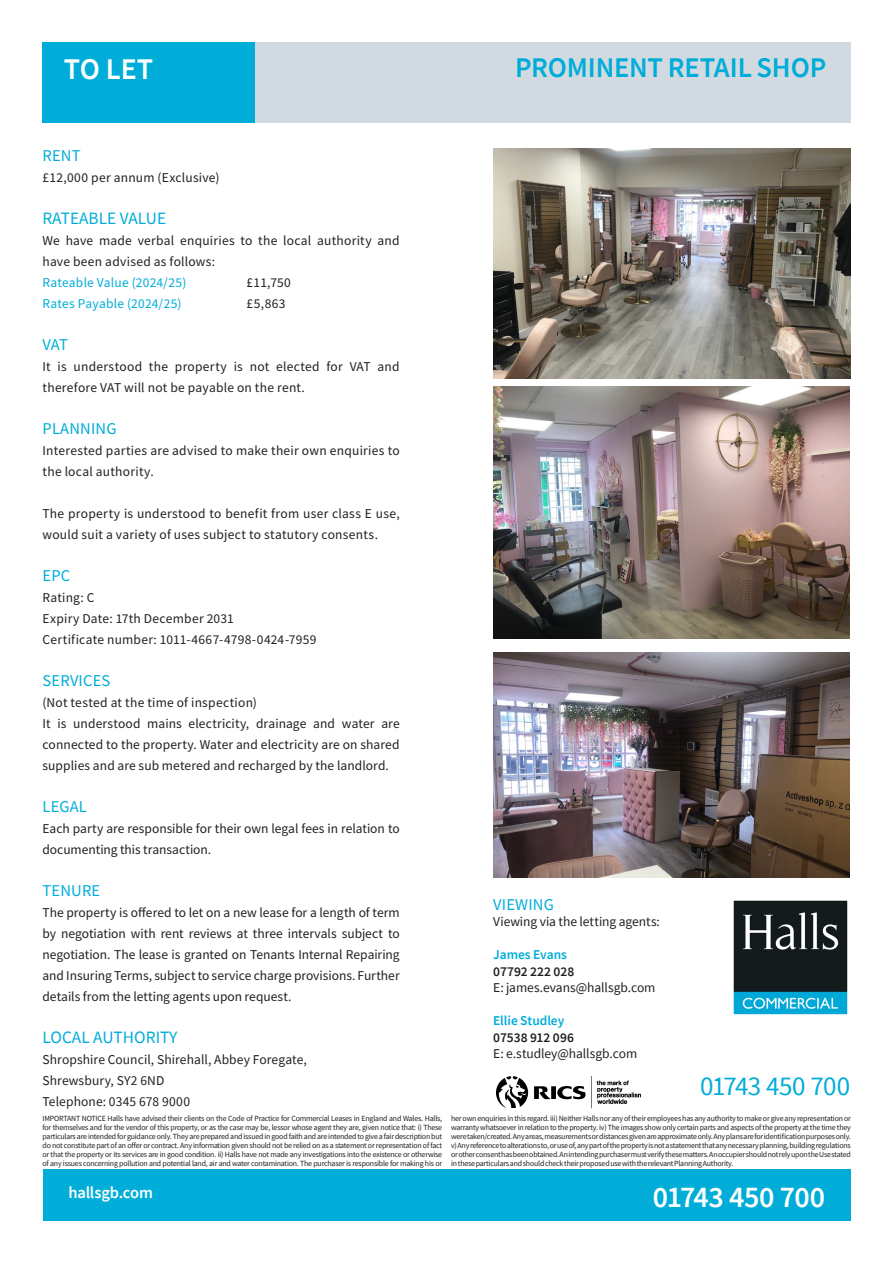
<style>
.page{position:relative;width:893px;height:1263px;background:#fff}
.page>*{position:absolute;margin:0;border:0;box-sizing:border-box;transform-origin:0 0}
.t1{font:600 30px "Source Sans Pro";letter-spacing:-.015em;color:#fff}
.Halls_main_body_bullet_list{font:600 28.5px "Source Sans Pro";letter-spacing:-.005em;color:#00add9}
.t2{font:27px "Source Sans Pro";letter-spacing:-.025em;color:#00add9}
.t3{font:17.4px "Source Sans Pro";color:#00add9}
.t4{font:17.4px "Source Sans Variable";letter-spacing:-.005em;color:#00add9}
.t5{font:16.5px "Source Sans Variable";letter-spacing:.01em;color:#00add9}
.t6{font:600 16.5px "Source Sans Pro";letter-spacing:-.01em;color:#fff}
.t7{font:16.5px "Source Sans Pro";letter-spacing:.01em;color:#00add9}
.t8{font:13.5px/21px "Source Sans Variable";letter-spacing:.015em;color:#231f20}
.t9{font:13.5px "Source Sans Pro";letter-spacing:.005em;color:#231f20}
.t10{font:13.5px/21px "Source Sans Variable";letter-spacing:-.005em;color:#231f20}
.t11{font:13.5px "Source Sans Variable";letter-spacing:.015em;color:#00add9}
.t12{font:600 13.5px "Source Sans Pro";letter-spacing:-.005em;color:#00add9}
.t13{font:600 13.5px "Source Sans Pro";letter-spacing:.005em;color:#231f20}
.Halls_misrep{font:7.8px/9px "Source Sans Pro";letter-spacing:-.025em;color:#231f20;text-align:justify}
</style>
<div class="page">
<div style="left:43px;top:1169px;width:808px;height:51px;background:#00add9"></div>
<img style="left:497px;top:1076px;width:143px;height:33px">
<img style="left:735px;top:902px;width:111px;height:111px">
<div style="left:731px;top:898px;width:119px;height:119px;border:3px solid #fff"></div>
<div style="left:43px;top:43px;width:212px;height:80px;background:#00add9"></div>
<div style="left:255px;top:43px;width:595px;height:80px;background:#d2dae1"></div>
<img style="left:494px;top:387px;width:355px;height:252px">
<img style="left:494px;top:149px;width:356px;height:229px">
<img style="left:493px;top:652px;width:356px;height:226px">
<p class="t1" style="left:64px;top:50px;width:91px">TO LET</p>
<p class="Halls_main_body_bullet_list" style="left:515px;top:49px;width:313px">PROMINENT RETAIL SHOP</p>
<p class="t5" style="left:43px;top:146px;width:40px">RENT</p>
<p class="t8" style="left:43px;top:167px;width:179px">£12,000 per annum (Exclusive)</p>
<p class="t4" style="left:43px;top:208px;width:125px">RATEABLE VALUE</p>
<p class="t8" style="left:43px;top:230px;width:359px">We have made verbal enquiries to the local authority and have been advised as follows:</p>
<p class="t11" style="left:43px;top:275px;width:145px">Rateable Value (2024/25)</p>
<p class="t8" style="left:247px;top:272px;width:46px">£11,750</p>
<p class="t11" style="left:43px;top:296px;width:141px">Rates Payable (2024/25)</p>
<p class="t8" style="left:247px;top:293px;width:40px">£5,863</p>
<p class="t5" style="left:43px;top:335px;width:27px">VAT</p>
<p class="t8" style="left:43px;top:356px;width:359px">It is understood the property is not elected for VAT and therefore VAT will not be payable on the rent.</p>
<p class="t5" style="left:43px;top:419px;width:76px">PLANNING</p>
<p class="t8" style="left:43px;top:440px;width:359px">Interested parties are advised to make their own enquiries to the local authority.</p>
<p class="t8" style="left:43px;top:503px;width:359px">The property is understood to benefit from user class E use, would suit a variety of uses subject to statutory consents.</p>
<p class="t5" style="left:43px;top:566px;width:29px">EPC</p>
<p class="t8" style="left:43px;top:587px;width:53px">Rating: C</p>
<p class="t8" style="left:43px;top:608px;width:193px">Expiry Date: 17th December 2031</p>
<p class="t8" style="left:43px;top:629px;width:275px">Certificate number: 1011-4667-4798-0424-7959</p>
<p class="t5" style="left:43px;top:671px;width:69px">SERVICES</p>
<p class="t8" style="left:43px;top:692px;width:216px">(Not tested at the time of inspection)</p>
<p class="t8" style="left:43px;top:713px;width:359px;text-align:justify">It is understood mains electricity, drainage and water are connected to the property. Water and electricity are on shared supplies and are sub metered and recharged by the landlord.</p>
<p class="t5" style="left:43px;top:797px;width:46px">LEGAL</p>
<p class="t10" style="left:43px;top:818px;width:359px">Each party are responsible for their own legal fees in relation to documenting this transaction.</p>
<p class="t5" style="left:43px;top:881px;width:59px">TENURE</p>
<p class="t8" style="left:43px;top:902px;width:359px;text-align:justify">The property is offered to let on a new lease for a length of term by negotiation with rent reviews at three intervals subject to negotiation. The lease is granted on Tenants Internal Repairing and Insuring Terms, subject to service charge provisions. Further details from the letting agents upon request.</p>
<p class="t3" style="left:43px;top:1026px;width:137px">LOCAL AUTHORITY</p>
<p class="t9" style="left:43px;top:1051px;width:266px">Shropshire Council, Shirehall, Abbey Foregate,</p>
<p class="t9" style="left:43px;top:1072px;width:123px">Shrewsbury, SY2 6ND</p>
<p class="t9" style="left:43px;top:1093px;width:149px">Telephone: 0345 678 9000</p>
<p class="Halls_misrep" style="left:43px;top:1114px;width:401px">IMPORTANT NOTICE Halls have advised their clients on the Code of Practice for Commercial Leases in England and Wales. Halls, for themselves and for the vendor of this property, or as the case may be, lessor whose agent they are, given notice that: i) These particulars are intended for guidance only. They are prepared and issued in good faith and are intended to give a fair description but do not constitute part of an offer or contract. Any information given should not be relied on as a statement or representation of fact or that the property or its services are in good condition. ii) Halls have not made any investigations into the existence or otherwise of any issues concerning pollution and potential land, air and water contamination. The purchaser is responsible for making his or</p>
<p class="t7" style="left:493px;top:894px;width:62px">VIEWING</p>
<p class="t9" style="left:493px;top:913px;width:168px">Viewing via the letting agents:</p>
<p class="t12" style="left:493px;top:946px;width:75px">James Evans</p>
<p class="t13" style="left:493px;top:962px;width:83px">07792 222 028</p>
<p class="t9" style="left:493px;top:979px;width:164px">E: james.evans@hallsgb.com</p>
<p class="t12" style="left:493px;top:1012px;width:73px">Ellie Studley</p>
<p class="t13" style="left:493px;top:1028px;width:82px">07538 912 096</p>
<p class="t9" style="left:493px;top:1045px;width:145px">E: e.studley@hallsgb.com</p>
<p class="t2" style="left:700px;top:1068px;width:152px">01743 450 700</p>
<p class="Halls_misrep" style="left:451px;top:1114px;width:401px">her own enquiries in this regard. iii) Neither Halls nor any of their employees has any authority to make or give any representation or warranty whatsoever in relation to the property. iv) The images show only certain parts and aspects of the property at the time they were taken/created. Any areas, measurements or distances given are approximate only. Any plans are for identification purposes only. v) Any reference to alterations to, or use of, any part of the property is not a statement that any necessary planning, building regulations or other consent has been obtained. An intending purchaser must verify these matters. An occupier should not rely upon the Use stated in these particulars and should check their proposed use with the relevant Planning Authority.</p>
<p class="t6" style="left:68px;top:1181px;width:86px">hallsgb.com</p>
<p class="t1" style="left:653px;top:1177px;width:174px">01743 450 700</p>
</div>
